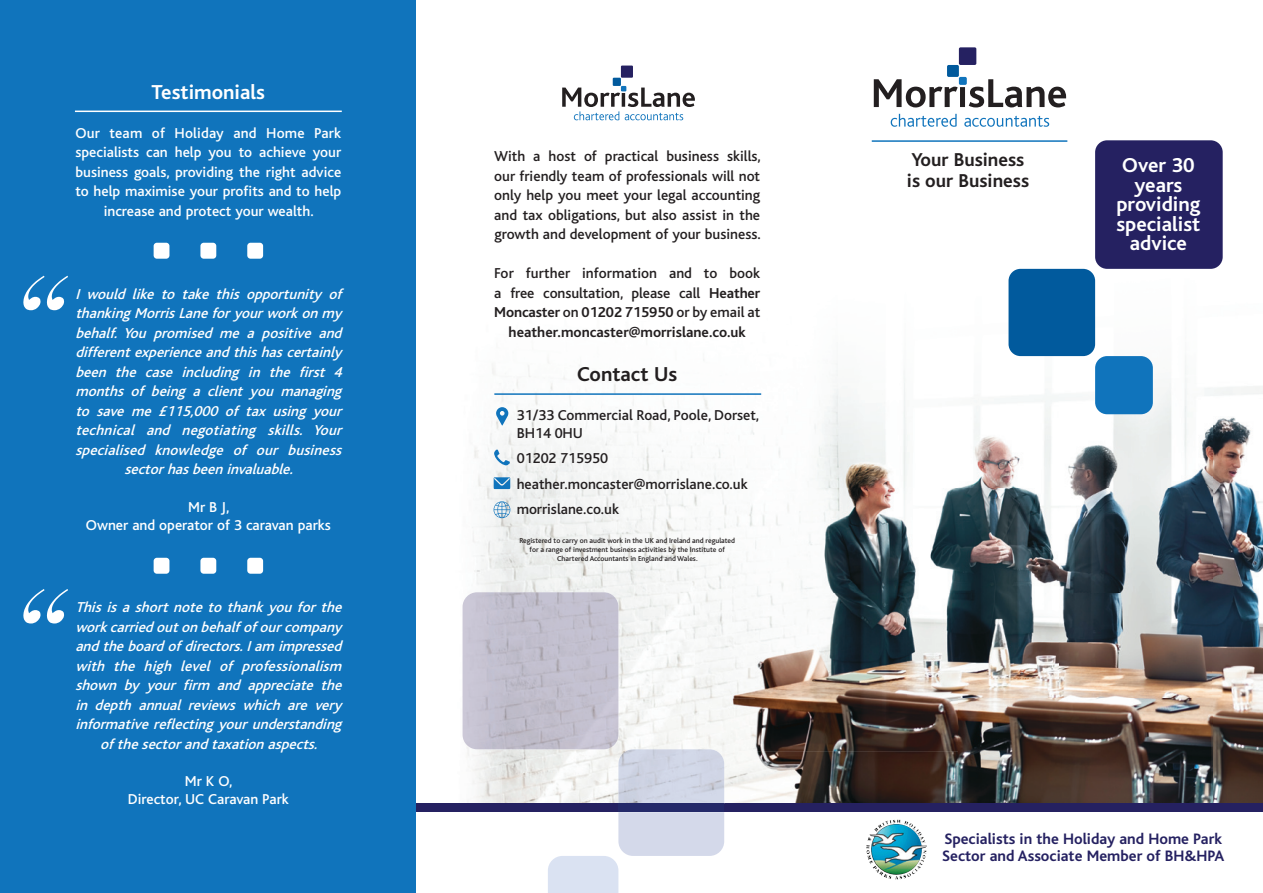
<style>
.page{position:relative;width:1263px;height:893px;background:#fff}
.page>*{position:absolute;margin:0;border:0;box-sizing:border-box;transform-origin:0 0}
.t1{font:700 21.15px/19.5px "Bliss";color:#fff;text-align:center}
.t2{font:700 21.15px "Bliss";color:#231f20}
.t3{font:700 19.5px/21px "Bliss";color:#231f20}
.t4{font:700 15.9px/17.1px "Bliss";color:#252161}
.t5{font:italic 500 15px/19.5px "Bliss";letter-spacing:-.015em;color:#fff;text-align:center}
.t6{font:500 15px/19.5px "Bliss";color:#231f20}
.t7{font:500 15px/19.5px "Bliss";color:#fff;text-align:center}
.t8{font:500 7.5px/9px "Bliss";color:#231f20;text-align:center}
.s1{font-weight:700}
</style>
<div class="page">
<img style="left:472px;top:279px;width:740px;height:314px">
<img style="left:1212px;top:386px;width:51px;height:418px">
<img style="left:451px;top:749px;width:50px;height:55px">
<img style="left:618px;top:593px;width:594px;height:106px">
<img style="left:501px;top:699px;width:153px;height:105px">
<img style="left:654px;top:699px;width:304px;height:52px">
<img style="left:958px;top:699px;width:254px;height:105px">
<img style="left:724px;top:751px;width:234px;height:53px">
<svg style="left:874px;top:78px;width:192px;height:29px"></svg>
<svg style="left:891px;top:114px;width:66px;height:13px"></svg>
<svg style="left:964px;top:116px;width:85px;height:11px"></svg>
<div style="left:959px;top:77px;width:8px;height:8px;background:#1074bc;border-radius:2px"></div>
<div style="left:947px;top:65px;width:12px;height:12px;background:#015a9d;border-radius:2px"></div>
<div style="left:959px;top:47px;width:17px;height:18px;background:#252161;border-radius:2px"></div>
<svg style="left:562px;top:86px;width:133px;height:34px"></svg>
<div style="left:613px;top:78px;width:8px;height:8px;background:#015a9d"></div>
<div style="left:621px;top:66px;width:12px;height:12px;background:#252161"></div>
<div style="left:1095px;top:356px;width:58px;height:58px;background:#1074bc;border-radius:12px"></div>
<div style="left:1008px;top:269px;width:87px;height:87px;background:#015a9d;border-radius:12px"></div>
<div style="left:1095px;top:140px;width:128px;height:129px;background:#252161;border-radius:12px"></div>
<div style="left:417px;top:804px;width:846px;height:17px;background:#252161"></div>
<div style="left:417px;top:812px;width:846px;height:81px;background:#fff"></div>
<img style="left:882px;top:820px;width:28px;height:6px">
<svg style="left:494px;top:450px;width:16px;height:15px"></svg>
<svg style="left:496px;top:407px;width:12px;height:18px"></svg>
<svg style="left:494px;top:477px;width:16px;height:12px"></svg>
<svg style="left:494px;top:501px;width:16px;height:17px"></svg>
<hr style="left:494px;top:393px;width:267px;height:2px;background:#1074bc">
<hr style="left:872px;top:140px;width:195px;height:2px;background:#1074bc">
<img style="left:618px;top:749px;width:106px;height:55px">
<div style="left:618px;top:804px;width:106px;height:8px;background:#242969"></div>
<svg style="left:548px;top:812px;width:176px;height:81px"></svg>
<img style="left:462px;top:592px;width:156px;height:157px">
<div style="left:0;top:0;width:416px;height:893px;background:#1074bc"></div>
<svg style="left:23px;top:276px;width:45px;height:34px"></svg>
<svg style="left:23px;top:589px;width:45px;height:34px"></svg>
<div style="left:154px;top:243px;width:15px;height:16px;background:#fff;border-radius:3px"></div>
<div style="left:200px;top:243px;width:16px;height:16px;background:#fff;border-radius:3px"></div>
<div style="left:247px;top:243px;width:16px;height:16px;background:#fff;border-radius:3px"></div>
<div style="left:154px;top:558px;width:15px;height:16px;background:#fff;border-radius:3px"></div>
<div style="left:200px;top:558px;width:16px;height:16px;background:#fff;border-radius:3px"></div>
<div style="left:247px;top:558px;width:16px;height:16px;background:#fff;border-radius:3px"></div>
<hr style="left:75px;top:111px;width:267px;height:1px;background:#fff">
<h1 class="t1" style="left:152px;top:83px;width:115px">Testimonials</h1>
<p class="t7" style="left:75px;top:124px;width:267px">Our team of Holiday and Home Park specialists can help you to achieve your business goals, providing the right advice to help maximise your profits and to help increase and protect your wealth.</p>
<p class="t5" style="left:75px;top:284px;width:272px">I would like to take this opportunity of thankingMorrisLaneforyourworkonmy behalf. You promised me a positive and differentexperienceandthishascertainly been the case including in the first 4 months of being a client you managing to save me £115,000 of tax using your technical and negotiating skills. Your specialised knowledge of our business sectorhasbeeninvaluable.</p>
<p class="t7" style="left:86px;top:498px;width:247px;line-height:18px">Mr B J,<br>Owner and operator of 3 caravan parks</p>
<p class="t5" style="left:75px;top:598px;width:272px">This is a short note to thank you for the workcarriedoutonbehalfofourcompany andtheboardofdirectors.Iam impressed with the high level of professionalism shown by your firm and appreciate the in depth annual reviews which are very informative reflecting your understanding ofthesectorandtaxationaspects.</p>
<p class="t7" style="left:128px;top:772px;width:162px;line-height:18px">Mr K O,<br>Director, UC Caravan Park</p>
<p class="t6" style="left:494px;top:147px;width:268px;text-align:justify">With a host of practical business skills, our friendly team of professionals will not only help you meet your legal accounting and tax obligations, but also assist in the growth and development of your business.</p>
<p class="t6" style="left:494px;top:264px;width:268px;text-align:center">For further information and to book a free consultation, please call <span class="s1">Heather Moncaster</span> on <span class="s1">01202 715950</span> or by email at <span class="s1">heather.moncaster@morrislane.co.uk</span></p>
<h1 class="t2" style="left:577px;top:363px;width:102px">Contact Us</h1>
<p class="t6" style="left:517px;top:406px;width:244px;line-height:18px">31/33 Commercial Road, Poole, Dorset,<br>BH14 0HU</p>
<p class="t6" style="left:517px;top:446px;width:233px;line-height:25.5px">01202 715950 heather.moncaster@morrislane.co.uk morrislane.co.uk</p>
<p class="t8" style="left:519px;top:536px;width:217px">Registered to carry on audit work in the UK and Ireland and regulated for a range of investment business activities by the Institute of<br>Chartered Accountants in England and Wales.</p>
<h2 class="t3" style="left:907px;top:149px;width:124px">Your Business is our Business</h2>
<h1 class="t1" style="left:1116px;top:156px;width:86px">Over 30 years providing specialist advice</h1>
<p class="t4" style="left:942px;top:831px;width:284px">Specialists in the Holiday and Home Park<br>Sector and Associate Member of BH&amp;HPA</p>
</div>
